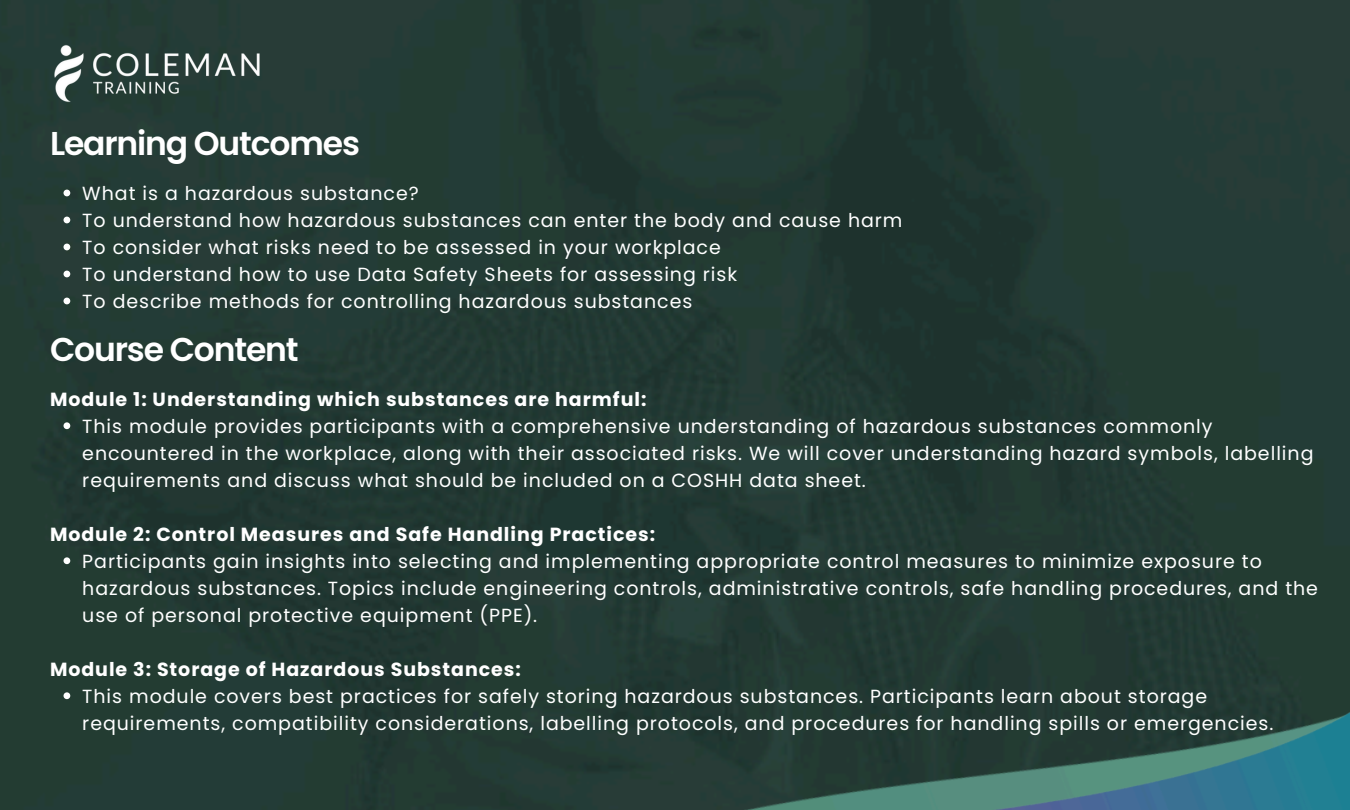
<style>
.page{position:relative;width:1350px;height:810px;background:#fff}
.page>*{position:absolute;margin:0;border:0;box-sizing:border-box;transform-origin:0 0}
.t1{font:600 33px "Poppins";letter-spacing:-.035em;color:#fff}
.t2{font:19px/27px "Poppins";letter-spacing:.05em;color:#fff}
.t3{font:700 19px "Poppins";letter-spacing:.05em;color:#fff}
</style>
<div class="page">
<img style="left:0;top:0;width:1350px;height:810px">
<svg style="left:64px;top:190px;width:6px;height:6px"></svg>
<svg style="left:64px;top:217px;width:6px;height:6px"></svg>
<svg style="left:64px;top:244px;width:6px;height:6px"></svg>
<svg style="left:64px;top:271px;width:6px;height:6px"></svg>
<svg style="left:64px;top:298px;width:6px;height:6px"></svg>
<img style="left:42px;top:40px;width:229px;height:66px">
<div style="left:92px;top:418px;width:1258px;height:392px;background:#233932"></div>
<img style="left:134px;top:495px;width:1216px;height:315px">
<svg style="left:64px;top:422px;width:6px;height:7px"></svg>
<svg style="left:64px;top:557px;width:6px;height:7px"></svg>
<svg style="left:64px;top:692px;width:6px;height:7px"></svg>
<p class="t1" style="left:50px;top:120px;width:312px">Learning Outcomes</p>
<p class="t2" style="left:82px;top:180px;width:338px">What is a hazardous substance?</p>
<p class="t2" style="left:82px;top:207px;width:822px">To understand how hazardous substances can enter the body and cause harm</p>
<h1 class="t2" style="left:82px;top:234px;width:640px">To consider what risks need to be assessed in your workplace</h1>
<p class="t2" style="left:82px;top:261px;width:656px">To understand how to use Data Safety Sheets for assessing risk</p>
<p class="t2" style="left:82px;top:288px;width:612px">To describe methods for controlling hazardous substances</p>
<p class="t1" style="left:50px;top:326px;width:250px">Course Content</p>
<p class="t3" style="left:50px;top:386px;width:598px">Module 1: Understanding which substances are harmful:</p>
<h1 class="t2" style="left:82px;top:413px;width:1233px">This module provides participants with a comprehensive understanding of hazardous substances commonly encountered in the workplace, along with their associated risks. We will cover understanding hazard symbols, labelling requirements and discuss what should be included on a COSHH data sheet.</h1>
<h2 class="t3" style="left:50px;top:521px;width:607px">Module 2: Control Measures and Safe Handling Practices:</h2>
<p class="t2" style="left:82px;top:548px;width:1237px">Participants gain insights into selecting and implementing appropriate control measures to minimize exposure to hazardous substances. Topics include engineering controls, administrative controls, safe handling procedures, and the use of personal protective equipment (PPE).</p>
<h2 class="t3" style="left:50px;top:656px;width:472px">Module 3: Storage of Hazardous Substances:</h2>
<p class="t2" style="left:82px;top:683px;width:1193px">This module covers best practices for safely storing hazardous substances. Participants learn about storage requirements, compatibility considerations, labelling protocols, and procedures for handling spills or emergencies.</p>
</div>
